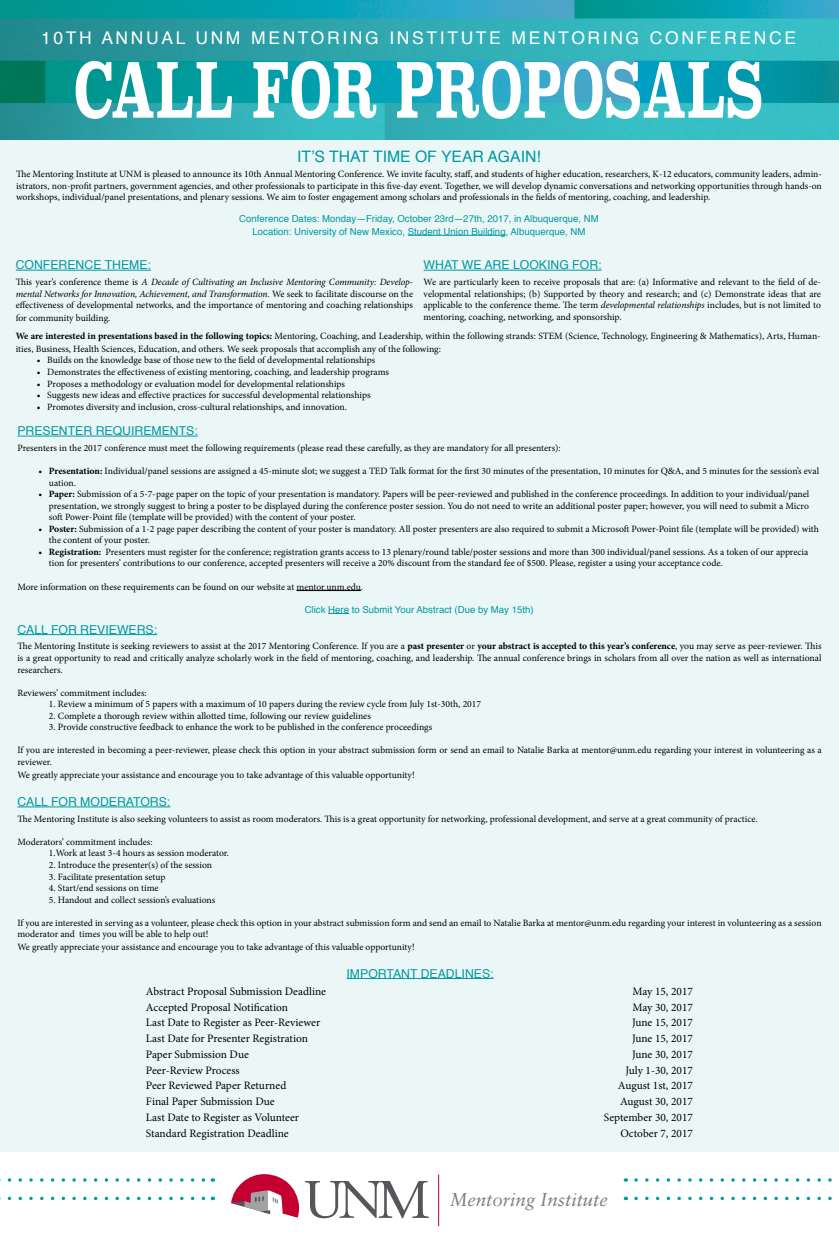
<style>
.page{position:relative;width:839px;height:1249px;background:#fff}
.page>*{position:absolute;margin:0;border:0;box-sizing:border-box;transform-origin:0 0}
.t1{font:700 74.81px "Superclarendon";color:#fff;scale:.68 1}
.t2{font:italic 18.72px "Sabon LT Std";color:#7c7c81}
.t3{font:17.5px "Helvetica";letter-spacing:.15em;color:#fff}
.t4{font:15.75px "Helvetica";color:#0098a1}
.t5{font:12.25px "Helvetica";color:#0098a1}
.t6{font:11.38px/15.8px "Minion Pro";color:#000}
.t7{font:9.62px/11.5px "Minion Pro";letter-spacing:-.005em;color:#000}
.t8{font:9.62px/12.2px "Helvetica";color:#0098a1;text-align:center}
.s1{font-style:italic}
.s2{font-weight:700}
</style>
<div class="page">
<div style="left:0;top:67px;width:839px;height:1084px;background:#ebf7f6"></div>
<img style="left:0;top:0;width:839px;height:139px">
<hr style="left:408px;top:235px;width:98px;height:1px;background:#0098a1">
<hr style="left:16px;top:270px;width:135px;height:1px;background:#0098a1">
<hr style="left:423px;top:270px;width:178px;height:1px;background:#0098a1">
<hr style="left:17px;top:435px;width:181px;height:1px;background:#0098a1">
<hr style="left:296px;top:590px;width:65px;height:1px;background:#000">
<svg style="left:328px;top:613px;width:21px;height:1px"></svg>
<hr style="left:17px;top:634px;width:140px;height:1px;background:#0098a1">
<hr style="left:17px;top:806px;width:153px;height:1px;background:#0098a1">
<hr style="left:346px;top:978px;width:147px;height:1px;background:#0098a1">
<svg style="left:0;top:1178px;width:213px;height:3px"></svg>
<svg style="left:0;top:1196px;width:213px;height:3px"></svg>
<svg style="left:636px;top:1178px;width:196px;height:3px"></svg>
<svg style="left:636px;top:1196px;width:196px;height:3px"></svg>
<svg style="left:305px;top:1181px;width:124px;height:37px"></svg>
<svg style="left:231px;top:1174px;width:68px;height:44px"></svg>
<hr style="left:438px;top:1174px;width:1px;height:51px;background:#c3002f">
<h3 class="t3" style="left:41px;top:25px;width:756px">10TH ANNUAL UNM MENTORING INSTITUTE MENTORING CONFERENCE</h3>
<h1 class="t1" style="left:74px;top:35px;width:1015px">CALL FOR PROPOSALS</h1>
<h3 class="t4" style="left:297px;top:144px;width:245px">IT’S THAT TIME OF YEAR AGAIN!</h3>
<p class="t7" style="left:16px;top:168px;width:807px;text-align:justify">The Mentoring Institute at UNM is pleased to announce its 10th Annual Mentoring Conference. We invite faculty, staff, and students of higher education, researchers, K-12 educators, community leaders, admin&shy;istrators, non-profit partners, government agencies, and other professionals to participate in this five-day event. Together, we will develop dynamic conversations and networking opportunities through hands-on workshops, individual/panel presentations, and plenary sessions. We aim to foster engagement among scholars and professionals in the fields of mentoring, coaching, and leadership.</p>
<p class="t8" style="left:239px;top:213px;width:361px">Conference Dates: Monday—Friday, October 23rd—27th, 2017, in Albuquerque, NM<br>Location: University of New Mexico, Student Union Building, Albuquerque, NM</p>
<p class="t5" style="left:16px;top:255px;width:137px">CONFERENCE THEME:</p>
<p class="t7" style="left:16px;top:276px;width:399px;text-align:justify">This year’s conference theme is <span class="s1">A Decade of Cultivating an Inclusive Mentoring Community: Develop&shy;mental Networks for Innovation, Achievement, and Transformation.</span> We seek to facilitate discourse on the effectiveness of developmental networks, and the importance of mentoring and coaching relationships</p>
<p class="t7" style="left:16px;top:312px;width:96px">for community building.</p>
<p class="t5" style="left:423px;top:255px;width:179px">WHAT WE ARE LOOKING FOR:</p>
<p class="t7" style="left:423px;top:276px;width:399px;text-align:justify">We are particularly keen to receive proposals that are: (a) Informative and relevant to the field of de&shy;velopmental relationships; (b) Supported by theory and research; and (c) Demonstrate ideas that are applicable to the conference theme. The term <span class="s1">developmental relationships</span> includes, but is not limited to mentoring, coaching, networking, and sponsorship.</p>
<p class="t7" style="left:16px;top:330px;width:806px;line-height:12.6px"><span class="s2">We are interested in presentations based in the following topics:</span> Mentoring, Coaching, and Leadership, within the following strands: STEM (Science, Technology, Engineering &amp; Mathematics), Arts, Human&shy;ities, Business, Health Sciences, Education, and others. We seek proposals that accomplish any of the following:</p>
<p class="t7" style="left:37px;top:354px;width:340px">• Builds on the knowledge base of those new to the field of developmental relationships</p>
<p class="t7" style="left:37px;top:366px;width:354px">• Demonstrates the effectiveness of existing mentoring, coaching, and leadership programs</p>
<p class="t7" style="left:37px;top:377px;width:310px">• Proposes a methodology or evaluation model for developmental relationships</p>
<p class="t7" style="left:37px;top:389px;width:335px">• Suggests new ideas and effective practices for successful developmental relationships</p>
<p class="t7" style="left:37px;top:401px;width:312px">• Promotes diversity and inclusion, cross-cultural relationships, and innovation.</p>
<p class="t5" style="left:17px;top:421px;width:182px">PRESENTER REQUIREMENTS:</p>
<p class="t7" style="left:17px;top:442px;width:545px">Presenters in the 2017 conference must meet the following requirements (please read these carefully, as they are mandatory for all presenters):</p>
<p class="t7" style="left:49px;top:465px;width:771px;text-indent:-11px">• <span class="s2">Presentation:</span> Individual/panel sessions are assigned a 45-minute slot; we suggest a TED Talk format for the first 30 minutes of the presentation, 10 minutes for Q&amp;A, and 5 minutes for the session’s eval uation.</p>
<p class="t7" style="left:49px;top:488px;width:762px;text-align:justify;text-indent:-11px">• <span class="s2">Paper:</span> Submission of a 5-7-page paper on the topic of your presentation is mandatory. Papers will be peer-reviewed and published in the conference proceedings. In addition to your individual/panel presentation, we strongly suggest to bring a poster to be displayed during the conference poster session. You do not need to write an additional poster paper; however, you will need to submit a Micro soft Power-Point file (template will be provided) with the content of your poster.</p>
<p class="t7" style="left:49px;top:523px;width:771px;text-indent:-11px">• <span class="s2">Poster:</span> Submission of a 1-2 page paper describing the content of your poster is mandatory. All poster presenters are also required to submit a Microsoft Power-Point file (template will be provided) with the content of your poster.</p>
<p class="t7" style="left:49px;top:546px;width:761px;text-indent:-11px">• <span class="s2">Registration:</span> Presenters must register for the conference; registration grants access to 13 plenary/round table/poster sessions and more than 300 individual/panel sessions. As a token of our apprecia tion for presenters’ contributions to our conference, accepted presenters will receive a 20% discount from the standard fee of $500. Please, register a using your acceptance code.</p>
<p class="t7" style="left:17px;top:580px;width:347px">More information on these requirements can be found on our website at mentor.unm.edu.</p>
<p class="t8" style="left:305px;top:603px;width:230px">Click Here to Submit Your Abstract (Due by May 15th)</p>
<p class="t5" style="left:17px;top:620px;width:141px">CALL FOR REVIEWERS:</p>
<p class="t7" style="left:17px;top:640px;width:805px;text-align:justify">The Mentoring Institute is seeking reviewers to assist at the 2017 Mentoring Conference. If you are a <span class="s2">past presenter</span> or <span class="s2">your abstract is accepted to this year’s conference</span>, you may serve as peer-reviewer. This is a great opportunity to read and critically analyze scholarly work in the field of mentoring, coaching, and leadership. The annual conference brings in scholars from all over the nation as well as international researchers.</p>
<p class="t7" style="left:17px;top:686px;width:131px">Reviewers’ commitment includes:</p>
<p class="t7" style="left:49px;top:698px;width:434px">1. Review a minimum of 5 papers with a maximum of 10 papers during the review cycle from July 1st-30th, 2017</p>
<p class="t7" style="left:49px;top:710px;width:323px">2. Complete a thorough review within allotted time, following our review guidelines</p>
<p class="t7" style="left:49px;top:721px;width:385px">3. Provide constructive feedback to enhance the work to be published in the conference proceedings</p>
<p class="t7" style="left:17px;top:744px;width:805px">If you are interested in becoming a peer-reviewer, please check this option in your abstract submission form or send an email to Natalie Barka at mentor@unm.edu regarding your interest in volunteering as a reviewer.</p>
<p class="t7" style="left:17px;top:768px;width:399px">We greatly appreciate your assistance and encourage you to take advantage of this valuable opportunity!</p>
<p class="t5" style="left:17px;top:792px;width:154px">CALL FOR MODERATORS:</p>
<p class="t7" style="left:17px;top:812px;width:742px">The Mentoring Institute is also seeking volunteers to assist as room moderators. This is a great opportunity for networking, professional development, and serve at a great community of practice.</p>
<p class="t7" style="left:49px;top:836px;width:182px;text-indent:-32px">Moderators’ commitment includes:<br>1.Work at least 3-4 hours as session moderator.</p>
<p class="t7" style="left:49px;top:859px;width:165px">2. Introduce the presenter(s) of the session</p>
<p class="t7" style="left:49px;top:870px;width:118px">3. Facilitate presentation setup</p>
<p class="t7" style="left:49px;top:882px;width:111px">4. Start/end sessions on time</p>
<p class="t7" style="left:49px;top:893px;width:168px">5. Handout and collect session’s evaluations</p>
<p class="t7" style="left:17px;top:916px;width:805px">If you are interested in serving as a volunteer, please check this option in your abstract submission form and send an email to Natalie Barka at mentor@unm.edu regarding your interest in volunteering as a session moderator and times you will be able to help out!</p>
<p class="t7" style="left:17px;top:941px;width:399px">We greatly appreciate your assistance and encourage you to take advantage of this valuable opportunity!</p>
<p class="t6" style="left:146px;top:983px;width:182px">Abstract Proposal Submission Deadline<br>Accepted Proposal Notification<br>Last Date to Register as Peer-Reviewer<br>Last Date for Presenter Registration<br>Paper Submission Due<br>Peer-Review Process<br>Peer Reviewed Paper Returned<br>Final Paper Submission Due<br>Last Date to Register as Volunteer<br>Standard Registration Deadline</p>
<p class="t6" style="left:604px;top:983px;width:91px;text-align:right">May 15, 2017<br>May 30, 2017<br>June 15, 2017<br>June 15, 2017<br>June 30, 2017<br>July 1-30, 2017<br>August 1st, 2017<br>August 30, 2017<br>September 30, 2017<br>October 7, 2017</p>
<p class="t5" style="left:346px;top:963px;width:149px">IMPORTANT DEADLINES:</p>
<h2 class="t2" style="left:450px;top:1188px;width:159px">Mentoring Institute</h2>
</div>
